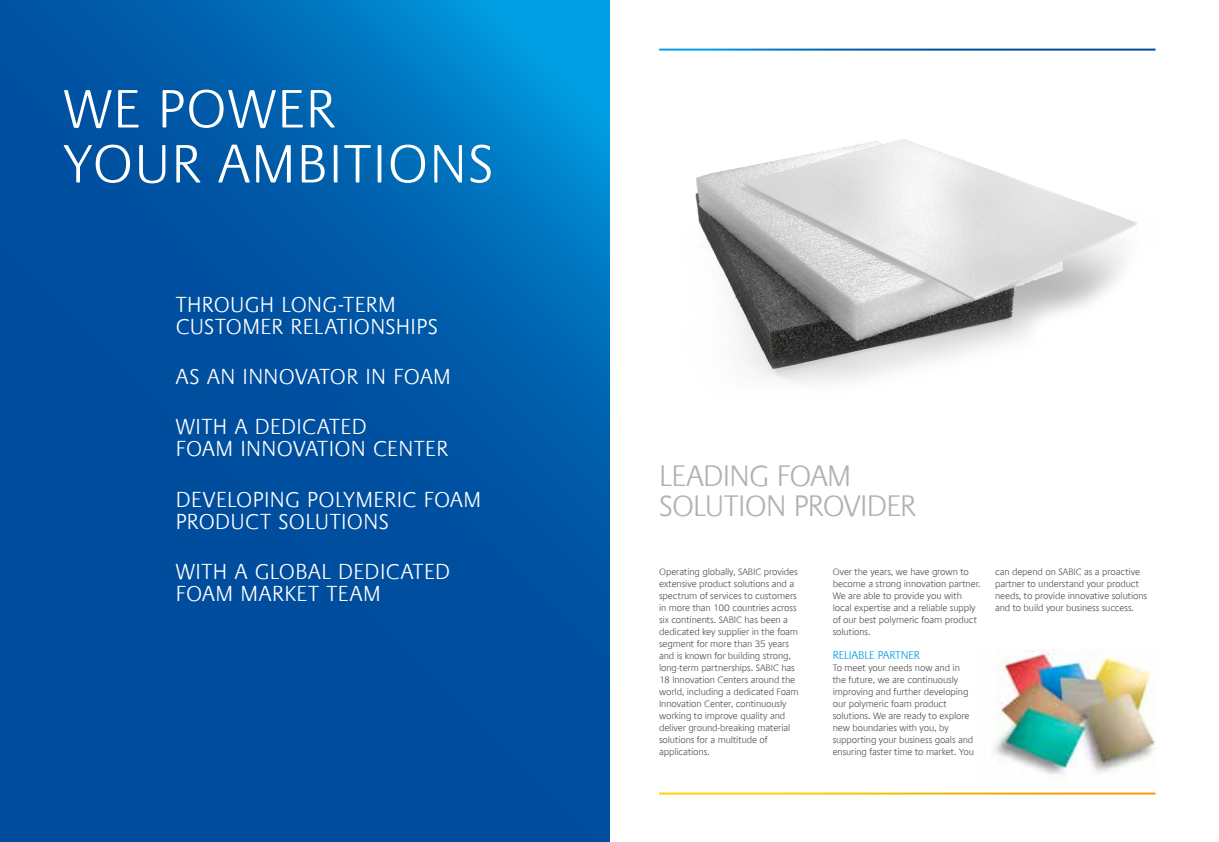
<style>
.page{position:relative;width:1219px;height:842px;background:#fff}
.page>*{position:absolute;margin:0;border:0;box-sizing:border-box;transform-origin:0 0}
.t1{font:300 55px/55px "Praxis Com";letter-spacing:.025em;color:#fff}
.t2{font:300 30px/30px "Praxis Com";letter-spacing:-.03em;color:#b1b2b3}
.t3{font:300 22px/22px "Praxis Com";letter-spacing:.015em;color:#fff}
.t4{font:300 11.5px "Praxis Com";letter-spacing:-.015em;color:#009ee3}
.t5{font:300 9.5px/12px "Praxis Com";letter-spacing:-.015em;color:#565655}
</style>
<div class="page">
<img style="left:994px;top:649px;width:161px;height:136px">
<img style="left:695px;top:139px;width:442px;height:244px">
<svg style="left:0;top:0;width:609px;height:842px;background:#0058a6"></svg>
<h1 class="t1" style="left:64px;top:82px;width:431px">WE POWER<br>YOUR AMBITIONS</h1>
<h3 class="t3" style="left:176px;top:293px;width:264px">THROUGH LONG-TERM<br>CUSTOMER RELATIONSHIPS</h3>
<h3 class="t3" style="left:176px;top:366px;width:277px">AS AN INNOVATOR IN FOAM</h3>
<h3 class="t3" style="left:176px;top:416px;width:274px">WITH A DEDICATED<br>FOAM INNOVATION CENTER</h3>
<h3 class="t3" style="left:176px;top:488px;width:307px">DEVELOPING POLYMERIC FOAM<br>PRODUCT SOLUTIONS</h3>
<h3 class="t3" style="left:176px;top:561px;width:276px">WITH A GLOBAL DEDICATED<br>FOAM MARKET TEAM</h3>
<h2 class="t2" style="left:659px;top:461px;width:259px">LEADING FOAM<br>SOLUTION PROVIDER</h2>
<p class="t5" style="left:659px;top:566px;width:141px">Operating globally, SABIC provides extensive product solutions and a spectrum of services to customers in more than 100 countries across six continents. SABIC has been a dedicated key supplier in the foam segment for more than 35 years and is known for building strong, long-term partnerships. SABIC has<br>18 Innovation Centers around the world, including a dedicated Foam<br>Innovation Center, continuously working to improve quality and deliver ground-breaking material solutions for a multitude of applications.</p>
<p class="t5" style="left:833px;top:566px;width:150px">Over the years, we have grown to become a strong innovation partner.<br>We are able to provide you with local expertise and a reliable supply of our best polymeric foam product solutions.</p>
<p class="t4" style="left:833px;top:648px;width:89px">RELIABLE PARTNER</p>
<p class="t5" style="left:833px;top:662px;width:143px">To meet your needs now and in the future, we are continuously improving and further developing our polymeric foam product solutions. We are ready to explore new boundaries with you, by supporting your business goals and ensuring faster time to market. You</p>
<p class="t5" style="left:995px;top:566px;width:154px">can depend on SABIC as a proactive partner to understand your product needs, to provide innovative solutions and to build your business success.</p>
</div>
